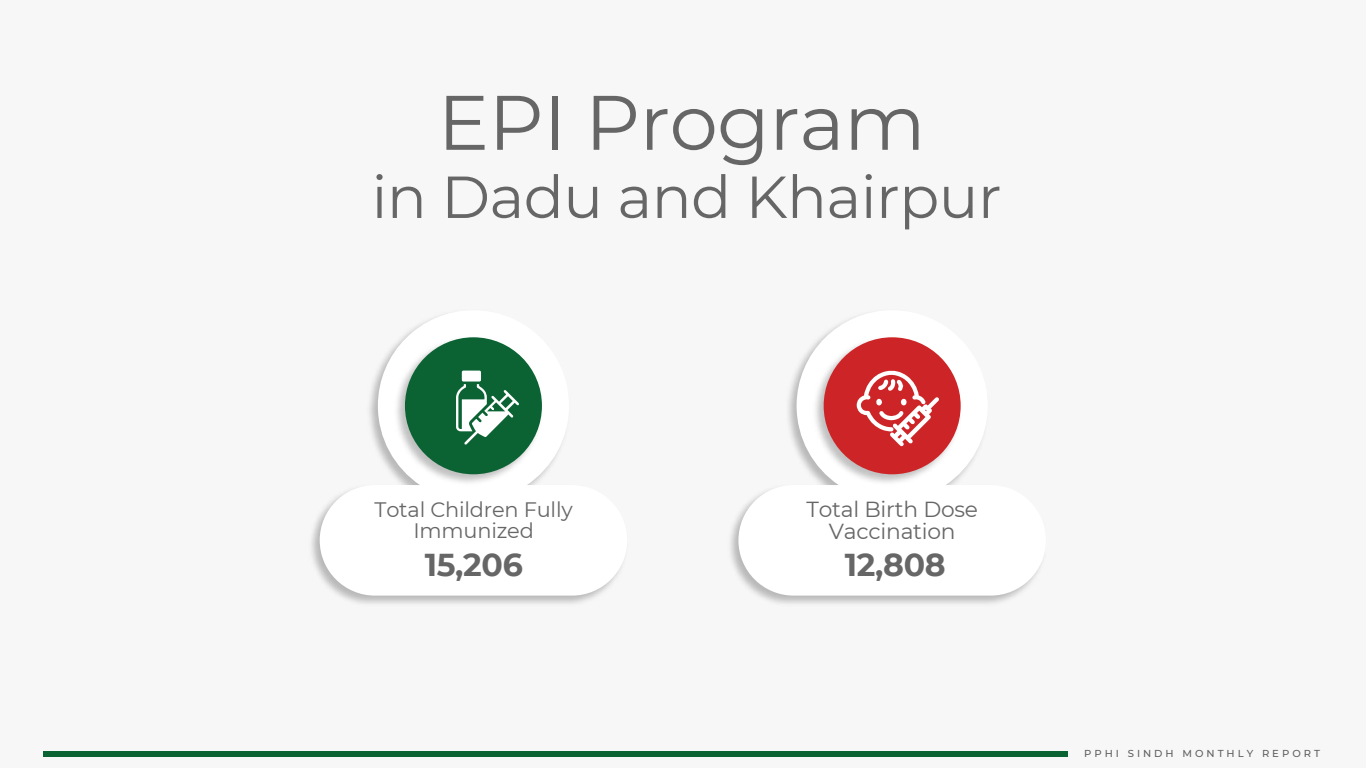
<style>
.page{position:relative;width:1366px;height:768px;background:#f7f7f7}
.page>*{position:absolute;margin:0;border:0;box-sizing:border-box;transform-origin:0 0}
.t1{font:77px "Montserrat";letter-spacing:-.01em;color:#666}
.t2{font:59.1px "Montserrat";letter-spacing:-.01em;color:#666}
.t3{font:700 31.6px "Montserrat";letter-spacing:-.01em;color:#666}
.t4{font:21.8px/22px "Montserrat";letter-spacing:-.01em;color:#666;text-align:center}
.t5{font:20.9px/21.1px "Montserrat";letter-spacing:-.01em;color:#666;text-align:center}
.t6{font:500 10.1px "Montserrat";letter-spacing:.3em;color:#5e5e5e}
</style>
<div class="page">
<div style="left:43px;top:751px;width:1025px;height:5px;background:#0b6334"></div>
<img style="left:311px;top:515px;width:285px;height:89px">
<svg style="left:320px;top:317px;width:302px;height:279px"></svg>
<img style="left:390px;top:333px;width:156px;height:156px">
<div style="left:405px;top:337px;width:137px;height:137px;background:#0b6334;border-radius:50%"></div>
<img style="left:730px;top:517px;width:285px;height:87px">
<svg style="left:738px;top:317px;width:303px;height:279px"></svg>
<img style="left:809px;top:333px;width:156px;height:156px">
<div style="left:824px;top:337px;width:137px;height:137px;background:#cd2527;border-radius:50%"></div>
<svg style="left:456px;top:371px;width:63px;height:74px"></svg>
<svg style="left:857px;top:370px;width:82px;height:76px"></svg>
<h1 class="t1" style="left:438px;top:69px;width:490px">EPI Program</h1>
<h2 class="t2" style="left:372px;top:156px;width:632px">in Dadu and Khairpur</h2>
<p class="t5" style="left:375px;top:498px;width:200px">Total Children Fully<br>Immunized</p>
<h3 class="t3" style="left:425px;top:542px;width:100px">15,206</h3>
<p class="t4" style="left:806px;top:498px;width:173px">Total Birth Dose<br>Vaccination</p>
<h3 class="t3" style="left:845px;top:542px;width:102px">12,808</h3>
<p class="t6" style="left:1084px;top:746px;width:237px">PPHI SINDH MONTHLY REPORT</p>
</div>
